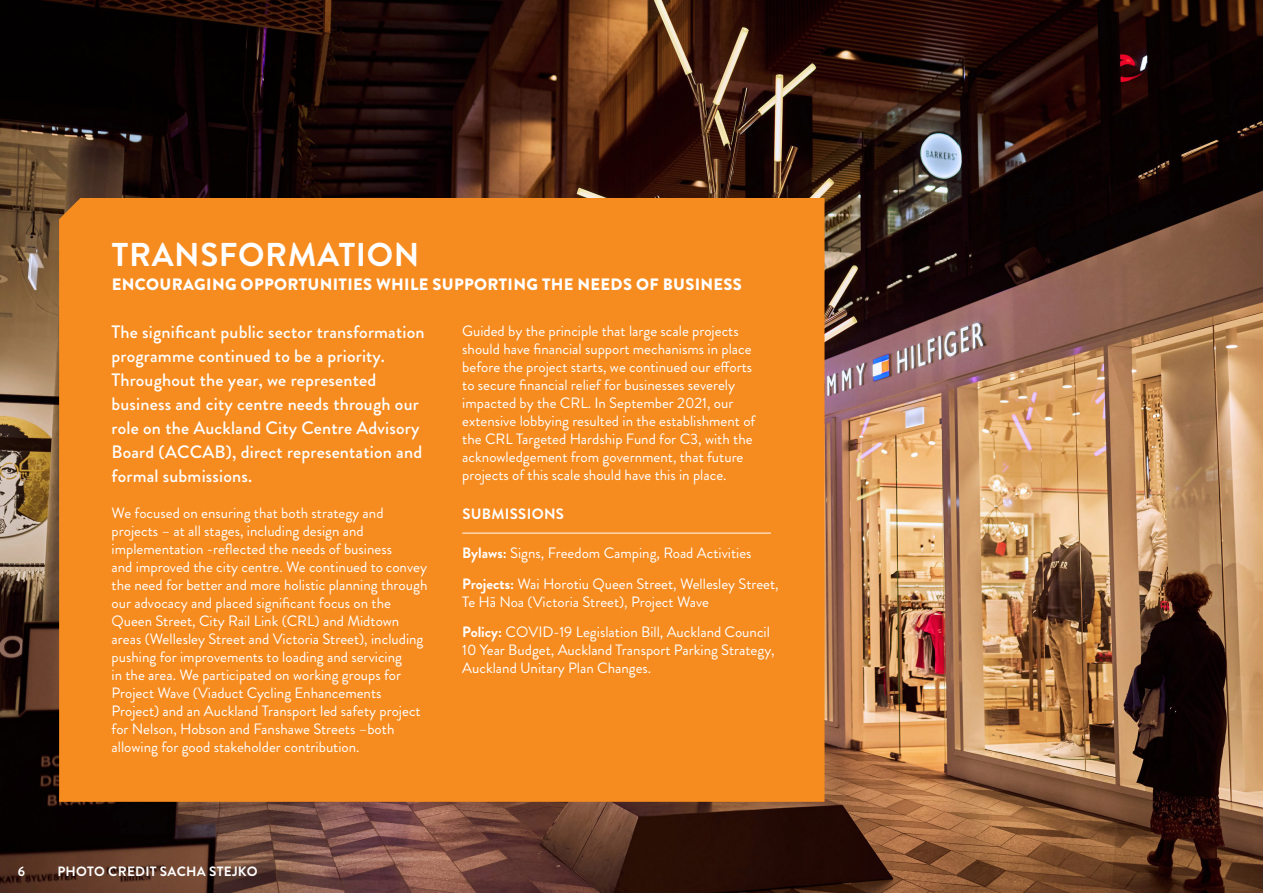
<style>
.page{position:relative;width:1263px;height:893px;background:#fff}
.page>*{position:absolute;margin:0;border:0;box-sizing:border-box;transform-origin:0 0}
.white_sub_heading{font:700 33px "Brandon Grotesque";letter-spacing:.02em;color:#fff}
.bold_body_copy{font:500 18px/24px "Brandon Grotesque";letter-spacing:.01em;color:#fff}
.white_body_copy__bla{font:900 16.5px "Brandon Grotesque";letter-spacing:.02em;color:#fff}
.bold_body_copy-2{font:15px/18px "Brandon Grotesque";color:#fff}
.t1{font:700 15px "Brandon Grotesque";letter-spacing:.02em;color:#fff}
.white_body_copy{font:700 13.5px "Brandon Grotesque";letter-spacing:.02em;color:#fff}
.s1{font-weight:700}
</style>
<div class="page">
<img style="left:0;top:0;width:1263px;height:893px">
<div style="left:59px;top:198px;width:765px;height:604px;background:#f68b1f"></div>
<hr style="left:462px;top:533px;width:309px;height:1px;background:#fff">
<p class="white_sub_heading" style="left:112px;top:232px;width:309px">TRANSFORMATION</p>
<p class="white_body_copy__bla" style="left:112px;top:273px;width:632px">ENCOURAGING OPPORTUNITIES WHILE SUPPORTING THE NEEDS OF BUSINESS</p>
<p class="bold_body_copy-2" style="left:462px;top:322px;width:295px">Guided by the principle that large scale projects should have financial support mechanisms in place before the project starts, we continued our efforts to secure financial relief for businesses severely impacted by the CRL. In September 2021, our extensive lobbying resulted in the establishment of the CRL Targeted Hardship Fund for C3, with the acknowledgement from government, that future projects of this scale should have this in place.</p>
<p class="t1" style="left:462px;top:503px;width:103px">SUBMISSIONS</p>
<p class="bold_body_copy-2" style="left:462px;top:537px;width:318px;line-height:30.8px"><span class="s1">Bylaws:</span> Signs, Freedom Camping, Road Activities<br><span class="s1">Projects:</span> Wai Horotiu Queen Street, Wellesley Street,</p>
<p class="bold_body_copy-2" style="left:462px;top:586px;width:309px;line-height:30.8px">Te Hā Noa (Victoria Street), Project Wave<br><span class="s1">Policy:</span> COVID-19 Legislation Bill, Auckland Council</p>
<p class="bold_body_copy-2" style="left:462px;top:641px;width:314px">10 Year Budget, Auckland Transport Parking Strategy,<br>Auckland Unitary Plan Changes.</p>
<p class="bold_body_copy" style="left:112px;top:320px;width:314px">The significant public sector transformation programme continued to be a priority.<br>Throughout the year, we represented business and city centre needs through our role on the Auckland City Centre Advisory Board (ACCAB), direct representation and formal submissions.</p>
<p class="bold_body_copy-2" style="left:112px;top:504px;width:317px">We focused on ensuring that both strategy and projects – at all stages, including design and implementation -reflected the needs of business<br>and improved the city centre. We continued to convey the need for better and more holistic planning through our advocacy and placed significant focus on the Queen Street, City Rail Link (CRL) and Midtown areas (Wellesley Street and Victoria Street), including pushing for improvements to loading and servicing<br>in the area. We participated on working groups for Project Wave (Viaduct Cycling Enhancements Project) and an Auckland Transport led safety project for Nelson, Hobson and Fanshawe Streets –both allowing for good stakeholder contribution.</p>
<p class="white_body_copy" style="left:18px;top:862px;width:9px">6</p>
<p class="white_body_copy" style="left:57px;top:862px;width:202px">PHOTO CREDIT SACHA STEJKO</p>
</div>
